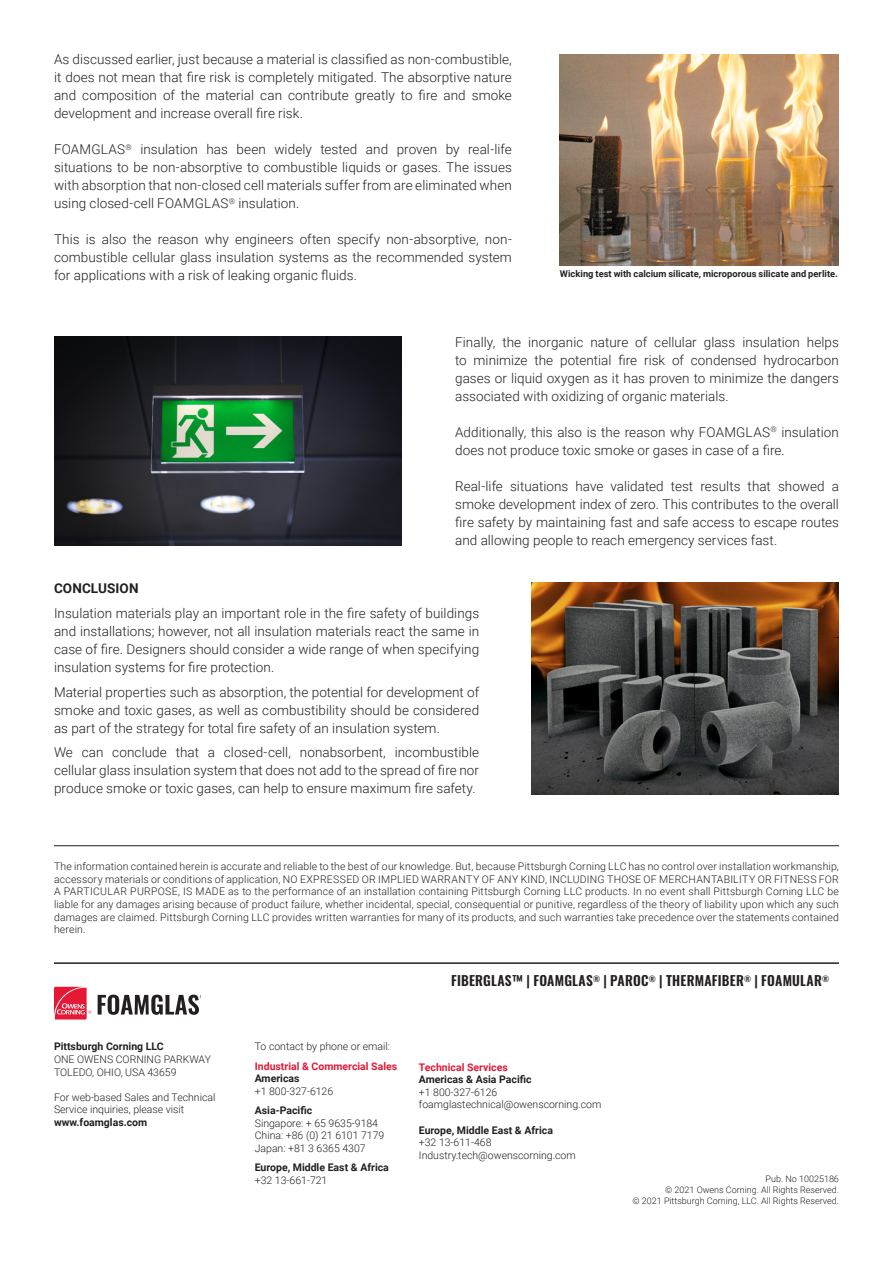
<style>
.page{position:relative;width:893px;height:1263px;background:#fff}
.page>*{position:absolute;margin:0;border:0;box-sizing:border-box;transform-origin:0 0}
.Bullets__small{font:300 13.5px/18px "Roboto";letter-spacing:.005em;color:#231f20;text-align:justify}
.Bullets__small-2{font:600 13.5px "Oswald";letter-spacing:.015em;color:#231f20}
.Bullets__small-3{font:700 13.5px "Roboto";letter-spacing:.01em;color:#231f20}
.Bullets__small-4{font:300 10.5px/12.6px "Roboto";color:#231f20;text-align:justify}
.t1{font:700 10.5px "Roboto";color:#231f20}
.t2{font:700 10.5px "Roboto";color:#e51836}
.Bullets__small-5{font:700 9.3px "Roboto";letter-spacing:.005em;color:#231f20}
.t3{font:300 9px/10.8px "Roboto";color:#231f20;text-align:right}
.s1{font-weight:700}
</style>
<div class="page">
<img style="left:560px;top:54px;width:279px;height:212px">
<img style="left:54px;top:337px;width:347px;height:208px">
<svg style="left:54px;top:987px;width:37px;height:32px"></svg>
<svg style="left:98px;top:995px;width:103px;height:20px"></svg>
<hr style="left:54px;top:845px;width:785px;height:1px;background:#231f20">
<hr style="left:54px;top:962px;width:785px;height:2px;background:#231f20">
<img style="left:532px;top:583px;width:307px;height:211px">
<p class="Bullets__small" style="left:54px;top:50px;width:459px">As discussed earlier, just because a material is classified as non-combustible, it does not mean that fire risk is completely mitigated. The absorptive nature and composition of the material can contribute greatly to fire and smoke development and increase overall fire risk.</p>
<p class="Bullets__small" style="left:54px;top:140px;width:459px">FOAMGLAS<sup>®</sup> insulation has been widely tested and proven by real-life situations to be non-absorptive to combustible liquids or gases. The issues with absorption that non-closed cell materials suffer from are eliminated when using closed-cell FOAMGLAS<sup>®</sup> insulation.</p>
<p class="Bullets__small" style="left:54px;top:230px;width:459px">This is also the reason why engineers often specify non-absorptive, non&shy;combustible cellular glass insulation systems as the recommended system for applications with a risk of leaking organic fluids.</p>
<p class="Bullets__small-5" style="left:560px;top:267px;width:279px">Wicking test with calcium silicate, microporous silicate and perlite.</p>
<p class="Bullets__small" style="left:455px;top:333px;width:385px">Finally, the inorganic nature of cellular glass insulation helps to minimize the potential fire risk of condensed hydrocarbon gases or liquid oxygen as it has proven to minimize the dangers associated with oxidizing of organic materials.</p>
<p class="Bullets__small" style="left:455px;top:423px;width:385px">Additionally, this also is the reason why FOAMGLAS<sup>®</sup> insulation does not produce toxic smoke or gases in case of a fire.</p>
<p class="Bullets__small" style="left:455px;top:477px;width:385px">Real-life situations have validated test results that showed a smoke development index of zero. This contributes to the overall fire safety by maintaining fast and safe access to escape routes and allowing people to reach emergency services fast.</p>
<p class="Bullets__small-3" style="left:54px;top:579px;width:86px">CONCLUSION</p>
<p class="Bullets__small" style="left:54px;top:603px;width:427px">Insulation materials play an important role in the fire safety of buildings and installations; however, not all insulation materials react the same in case of fire. Designers should consider a wide range of when specifying insulation systems for fire protection.</p>
<p class="Bullets__small" style="left:54px;top:682px;width:427px">Material properties such as absorption, the potential for development of smoke and toxic gases, as well as combustibility should be considered as part of the strategy for total fire safety of an insulation system.</p>
<p class="Bullets__small" style="left:54px;top:743px;width:427px">We can conclude that a closed-cell, nonabsorbent, incombustible cellular glass insulation system that does not add to the spread of fire nor produce smoke or toxic gases, can help to ensure maximum fire safety.</p>
<p class="Bullets__small-4" style="left:54px;top:860px;width:786px">The information contained herein is accurate and reliable to the best of our knowledge. But, because Pittsburgh Corning LLC has no control over installation workmanship, accessory materials or conditions of application, NO EXPRESSED OR IMPLIED WARRANTY OF ANY KIND, INCLUDING THOSE OF MERCHANTABILITY OR FITNESS FOR A PARTICULAR PURPOSE, IS MADE as to the performance of an installation containing Pittsburgh Corning LLC products. In no event shall Pittsburgh Corning LLC be liable for any damages arising because of product failure, whether incidental, special, consequential or punitive, regardless of the theory of liability upon which any such damages are claimed. Pittsburgh Corning LLC provides written warranties for many of its products, and such warranties take precedence over the statements contained herein.</p>
<p class="t1" style="left:54px;top:1039px;width:111px">Pittsburgh Corning LLC</p>
<p class="Bullets__small-4" style="left:54px;top:1052px;width:158px">ONE OWENS CORNING PARKWAY</p>
<p class="Bullets__small-4" style="left:54px;top:1065px;width:124px">TOLEDO, OHIO, USA 43659</p>
<p class="Bullets__small-4" style="left:54px;top:1090px;width:163px;text-align:left">For web-based Sales and Technical<br>Service inquiries, please visit <span class="s1">www.foamglas.com</span></p>
<p class="Bullets__small-4" style="left:255px;top:1040px;width:137px">To contact by phone or email:</p>
<p class="t2" style="left:255px;top:1058px;width:144px">Industrial &amp; Commercial Sales</p>
<p class="t1" style="left:255px;top:1071px;width:46px">Americas</p>
<p class="Bullets__small-4" style="left:255px;top:1084px;width:80px">+1 800-327-6126</p>
<p class="t1" style="left:255px;top:1103px;width:59px">Asia-Pacific</p>
<p class="Bullets__small-4" style="left:255px;top:1116px;width:125px">Singapore: + 65 9635-9184</p>
<p class="Bullets__small-4" style="left:255px;top:1129px;width:131px">China: +86 (0) 21 6101 7179</p>
<p class="Bullets__small-4" style="left:255px;top:1141px;width:112px">Japan: +81 3 6365 4307</p>
<p class="t1" style="left:255px;top:1160px;width:136px">Europe, Middle East &amp; Africa</p>
<p class="Bullets__small-4" style="left:255px;top:1173px;width:74px">+32 13-661-721</p>
<p class="Bullets__small-2" style="left:451px;top:974px;width:379px">FIBERGLAS™ | FOAMGLAS<sup>®</sup> | PAROC<sup>®</sup> | THERMAFIBER<sup>®</sup> | FOAMULAR<sup>®</sup></p>
<p class="t2" style="left:419px;top:1059px;width:90px">Technical Services</p>
<p class="t1" style="left:419px;top:1072px;width:114px">Americas &amp; Asia Pacific</p>
<p class="Bullets__small-4" style="left:419px;top:1085px;width:80px">+1 800-327-6126</p>
<p class="Bullets__small-4" style="left:419px;top:1098px;width:184px">foamglastechnical@owenscorning.com</p>
<p class="t1" style="left:419px;top:1122px;width:136px">Europe, Middle East &amp; Africa</p>
<p class="Bullets__small-4" style="left:419px;top:1136px;width:74px">+32 13-611-468</p>
<p class="Bullets__small-4" style="left:419px;top:1148px;width:158px">Industry.tech@owenscorning.com</p>
<p class="t3" style="left:766px;top:1173px;width:75px">Pub. No 10025186</p>
<p class="t3" style="left:633px;top:1184px;width:208px">© 2021 Owens Corning. All Rights Reserved.<br>© 2021 Pittsburgh Corning, LLC. All Rights Reserved.</p>
</div>
